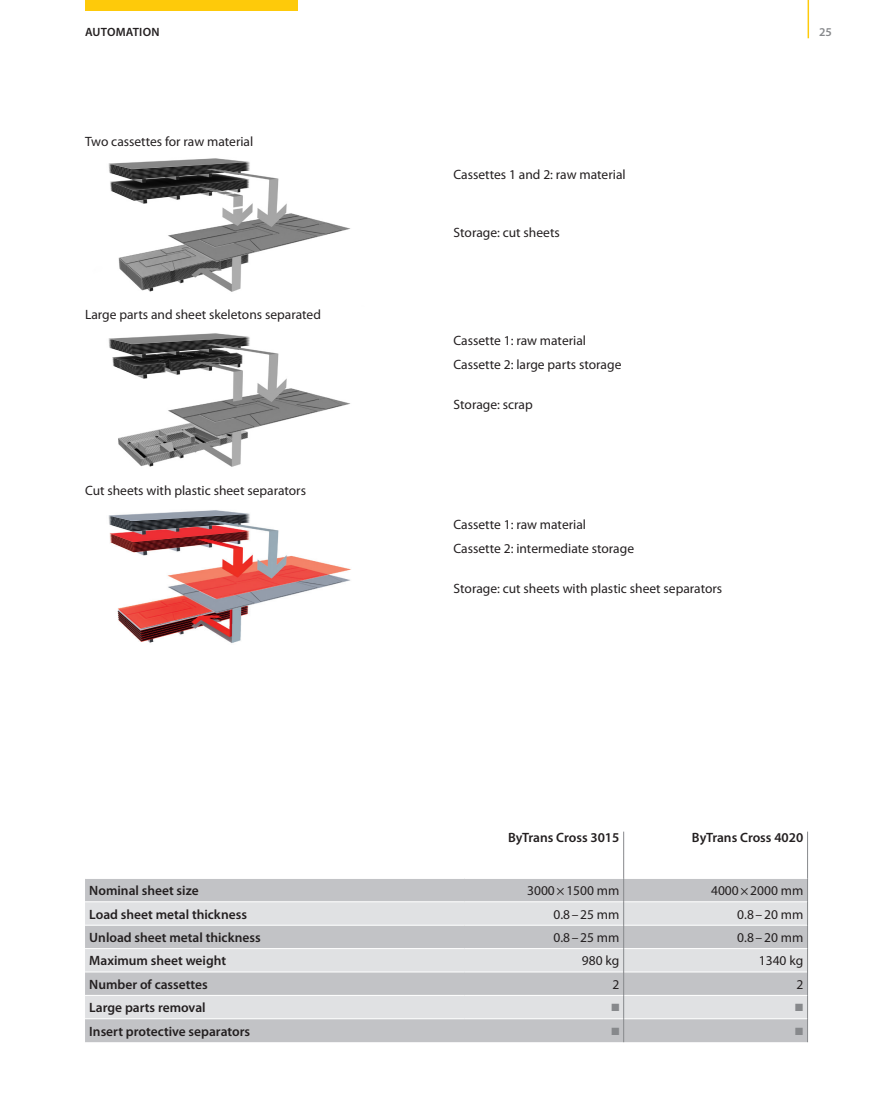
<style>
.page{position:relative;width:893px;height:1106px;background:#fff}
.page>*{position:absolute;margin:0;border:0;box-sizing:border-box;transform-origin:0 0}
.t1{font:13.5px "Myriad Pro";color:#231f20}
.t2{font:600 13.5px "Myriad Pro";color:#231f20}
.t3{font:600 12px "Myriad Pro";letter-spacing:.02em;color:#231f20}
.t4{font:600 12px "Myriad Pro";color:#87898c}
.t5{font:10.5px "Zapf Dingbats ITC";color:#87898c}
</style>
<div class="page">
<hr style="left:807px;top:0;width:2px;height:38px;background:#feca0a">
<div style="left:85px;top:0;width:213px;height:11px;background:#feca0a"></div>
<img style="left:108px;top:510px;width:243px;height:133px">
<img style="left:108px;top:333px;width:243px;height:134px">
<img style="left:108px;top:158px;width:243px;height:134px">
<div style="left:85px;top:879px;width:722px;height:163px;background:#c2c3c6"></div>
<svg style="left:85px;top:902px;width:722px;height:116px;fill:#e0e1e3"></svg>
<hr style="left:85px;top:901px;width:380px;height:1px;background:#fff">
<hr style="left:465px;top:901px;width:158px;height:1px;background:#fff">
<hr style="left:624px;top:901px;width:183px;height:1px;background:#fff">
<hr style="left:85px;top:924px;width:380px;height:1px;background:#fff">
<hr style="left:465px;top:924px;width:158px;height:1px;background:#fff">
<hr style="left:624px;top:924px;width:183px;height:1px;background:#fff">
<hr style="left:85px;top:948px;width:380px;height:1px;background:#fff">
<hr style="left:465px;top:948px;width:158px;height:1px;background:#fff">
<hr style="left:624px;top:948px;width:183px;height:1px;background:#fff">
<hr style="left:85px;top:971px;width:380px;height:1px;background:#fff">
<hr style="left:465px;top:971px;width:158px;height:1px;background:#fff">
<hr style="left:624px;top:971px;width:183px;height:1px;background:#fff">
<hr style="left:85px;top:995px;width:380px;height:1px;background:#fff">
<hr style="left:465px;top:995px;width:158px;height:1px;background:#fff">
<hr style="left:624px;top:995px;width:183px;height:1px;background:#fff">
<hr style="left:85px;top:1018px;width:380px;height:1px;background:#fff">
<hr style="left:465px;top:1018px;width:158px;height:1px;background:#fff">
<hr style="left:624px;top:1018px;width:183px;height:1px;background:#fff">
<svg style="left:807px;top:831px;width:1px;height:211px"></svg>
<svg style="left:623px;top:831px;width:1px;height:211px"></svg>
<p class="t3" style="left:85px;top:24px;width:76px">AUTOMATION</p>
<p class="t4" style="left:819px;top:24px;width:14px">25</p>
<p class="t1" style="left:85px;top:133px;width:170px">Two cassettes for raw material</p>
<p class="t1" style="left:85px;top:306px;width:237px">Large parts and sheet skeletons separated</p>
<p class="t1" style="left:85px;top:482px;width:223px">Cut sheets with plastic sheet separators</p>
<p class="t1" style="left:454px;top:166px;width:174px">Cassettes 1 and 2: raw material</p>
<p class="t1" style="left:454px;top:224px;width:108px">Storage: cut sheets</p>
<p class="t1" style="left:454px;top:332px;width:134px">Cassette 1: raw material</p>
<p class="t1" style="left:454px;top:356px;width:169px">Cassette 2: large parts storage</p>
<p class="t1" style="left:454px;top:396px;width:81px">Storage: scrap</p>
<p class="t1" style="left:454px;top:516px;width:134px">Cassette 1: raw material</p>
<p class="t1" style="left:454px;top:540px;width:182px">Cassette 2: intermediate storage</p>
<p class="t1" style="left:454px;top:580px;width:270px">Storage: cut sheets with plastic sheet separators</p>
<p class="t2" style="left:508px;top:828px;width:113px">ByTrans Cross 3015</p>
<p class="t2" style="left:692px;top:828px;width:113px">ByTrans Cross 4020</p>
<p class="t2" style="left:89px;top:882px;width:111px">Nominal sheet size</p>
<p class="t1" style="left:527px;top:882px;width:94px">3000×1500 mm</p>
<p class="t1" style="left:711px;top:882px;width:94px">4000×2000 mm</p>
<p class="t2" style="left:89px;top:905px;width:159px">Load sheet metal thickness</p>
<p class="t1" style="left:553px;top:905px;width:68px">0.8–25 mm</p>
<p class="t1" style="left:737px;top:905px;width:68px">0.8–20 mm</p>
<p class="t2" style="left:89px;top:928px;width:173px">Unload sheet metal thickness</p>
<p class="t1" style="left:553px;top:929px;width:68px">0.8–25 mm</p>
<p class="t1" style="left:737px;top:929px;width:68px">0.8–20 mm</p>
<p class="t2" style="left:89px;top:952px;width:138px">Maximum sheet weight</p>
<p class="t1" style="left:582px;top:952px;width:39px">980 kg</p>
<p class="t1" style="left:759px;top:952px;width:46px">1340 kg</p>
<p class="t2" style="left:89px;top:975px;width:120px">Number of cassettes</p>
<p class="t1" style="left:612px;top:975px;width:8px">2</p>
<p class="t1" style="left:796px;top:975px;width:8px">2</p>
<p class="t2" style="left:89px;top:999px;width:118px">Large parts removal</p>
<p class="t5" style="left:611px;top:1002px;width:9px">■</p>
<p class="t5" style="left:795px;top:1002px;width:9px">■</p>
<p class="t2" style="left:89px;top:1022px;width:162px">Insert protective separators</p>
<p class="t5" style="left:611px;top:1026px;width:9px">■</p>
<p class="t5" style="left:795px;top:1026px;width:9px">■</p>
</div>
